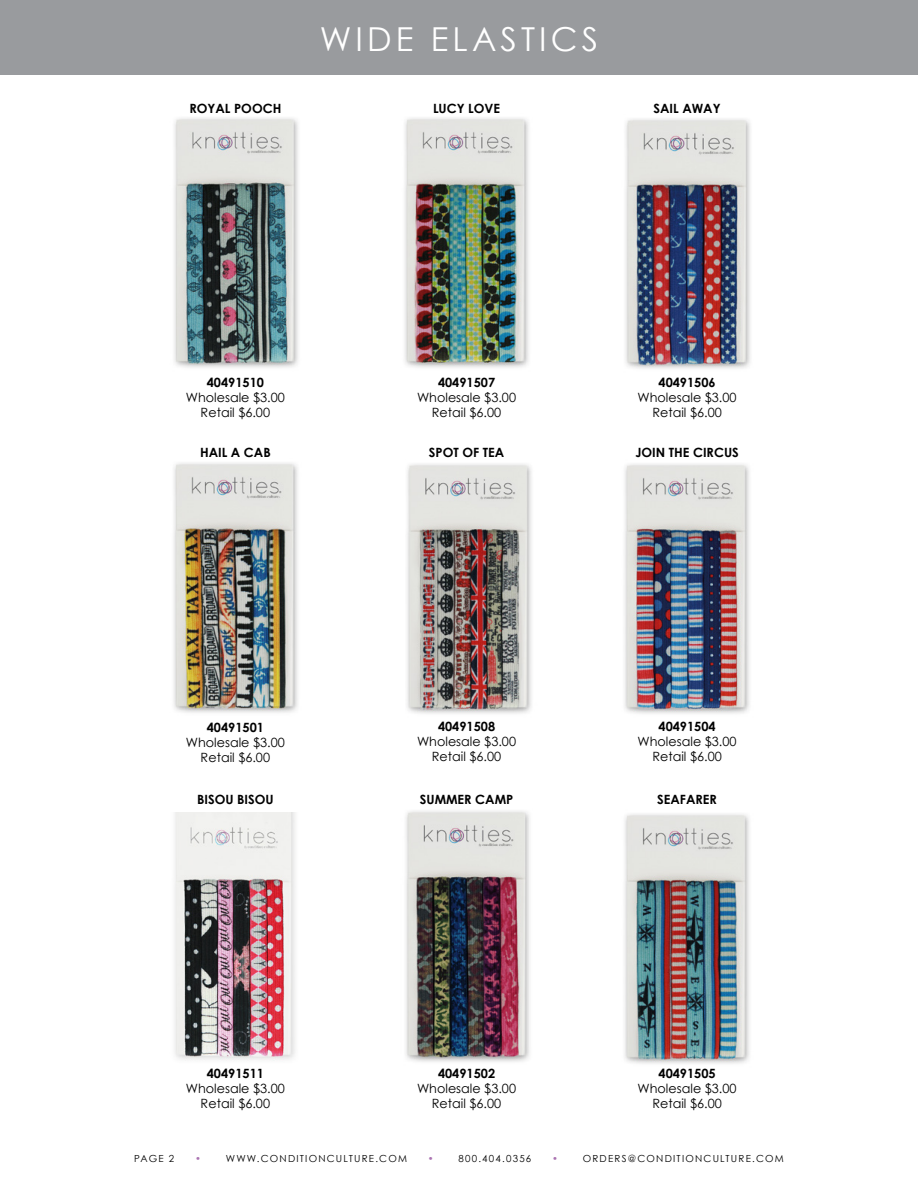
<style>
.page{position:relative;width:918px;height:1188px;background:#fff}
.page>*{position:absolute;margin:0;border:0;box-sizing:border-box;transform-origin:0 0}
.t1{font:33px "Century Gothic";letter-spacing:.125em;color:#fff}
.t2{font:12.75px/15px "Century Gothic";color:#000;text-align:center}
.t3{font:700 12.75px "Century Gothic";color:#000}
.t4{font:9.75px "Century Gothic";letter-spacing:.125em;color:#000}
.t5{font:9.75px "Century Gothic";color:#ab74b2}
</style>
<div class="page">
<div style="left:0;top:0;width:918px;height:74px;background:#999b9e"></div>
<img style="left:404px;top:118px;width:125px;height:250px">
<img style="left:625px;top:119px;width:125px;height:250px">
<img style="left:173px;top:463px;width:125px;height:250px">
<img style="left:174px;top:118px;width:124px;height:250px">
<img style="left:407px;top:464px;width:125px;height:250px">
<img style="left:624px;top:464px;width:126px;height:250px">
<img style="left:406px;top:811px;width:124px;height:251px">
<img style="left:624px;top:814px;width:126px;height:250px">
<img style="left:174px;top:869px;width:121px;height:192px">
<img style="left:175px;top:812px;width:120px;height:57px">
<p class="t3" style="left:189px;top:100px;width:93px">ROYAL POOCH</p>
<h1 class="t1" style="left:320px;top:19px;width:280px">WIDE ELASTICS</h1>
<p class="t3" style="left:433px;top:100px;width:69px">LUCY LOVE</p>
<p class="t3" style="left:654px;top:100px;width:69px">SAIL AWAY</p>
<p class="t3" style="left:207px;top:375px;width:59px">40491510</p>
<p class="t2" style="left:186px;top:390px;width:101px">Wholesale $3.00<br>Retail $6.00</p>
<p class="t3" style="left:200px;top:444px;width:72px">HAIL A CAB</p>
<p class="t3" style="left:207px;top:719px;width:59px">40491501</p>
<p class="t2" style="left:186px;top:734px;width:101px">Wholesale $3.00<br>Retail $6.00</p>
<p class="t3" style="left:197px;top:791px;width:78px">BISOU BISOU</p>
<p class="t3" style="left:207px;top:1065px;width:59px">40491511</p>
<p class="t2" style="left:186px;top:1081px;width:101px">Wholesale $3.00<br>Retail $6.00</p>
<p class="t3" style="left:438px;top:375px;width:59px">40491507</p>
<p class="t2" style="left:417px;top:390px;width:101px">Wholesale $3.00<br>Retail $6.00</p>
<p class="t3" style="left:429px;top:444px;width:77px">SPOT OF TEA</p>
<p class="t3" style="left:438px;top:718px;width:59px">40491508</p>
<p class="t2" style="left:417px;top:734px;width:101px">Wholesale $3.00<br>Retail $6.00</p>
<p class="t3" style="left:420px;top:791px;width:95px">SUMMER CAMP</p>
<p class="t3" style="left:438px;top:1065px;width:59px">40491502</p>
<p class="t2" style="left:417px;top:1081px;width:101px">Wholesale $3.00<br>Retail $6.00</p>
<p class="t3" style="left:659px;top:375px;width:59px">40491506</p>
<p class="t2" style="left:638px;top:390px;width:101px">Wholesale $3.00<br>Retail $6.00</p>
<p class="t3" style="left:635px;top:444px;width:105px">JOIN THE CIRCUS</p>
<p class="t3" style="left:659px;top:718px;width:59px">40491504</p>
<p class="t2" style="left:638px;top:734px;width:101px">Wholesale $3.00<br>Retail $6.00</p>
<p class="t3" style="left:657px;top:791px;width:61px">SEAFARER</p>
<p class="t3" style="left:659px;top:1066px;width:59px">40491505</p>
<p class="t2" style="left:638px;top:1081px;width:101px">Wholesale $3.00<br>Retail $6.00</p>
<p class="t4" style="left:134px;top:1153px;width:42px">PAGE 2</p>
<p class="t5" style="left:195px;top:1153px;width:7px">•</p>
<p class="t4" style="left:226px;top:1153px;width:183px">WWW.CONDITIONCULTURE.COM</p>
<p class="t5" style="left:428px;top:1153px;width:7px">•</p>
<p class="t4" style="left:459px;top:1153px;width:74px">800.404.0356</p>
<p class="t5" style="left:552px;top:1153px;width:7px">•</p>
<p class="t4" style="left:583px;top:1153px;width:203px">ORDERS@CONDITIONCULTURE.COM</p>
</div>
